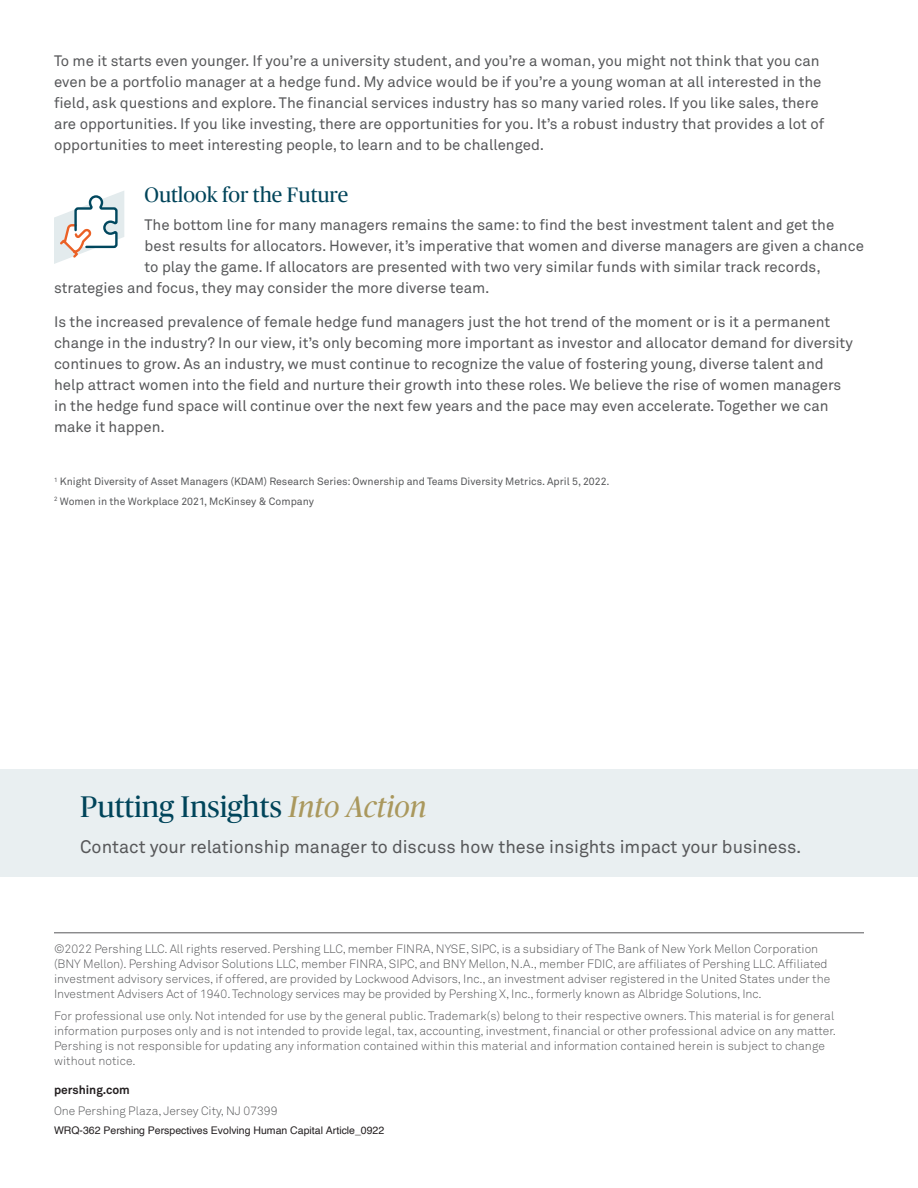
<style>
.page{position:relative;width:918px;height:1188px;background:#fff}
.page>*{position:absolute;margin:0;border:0;box-sizing:border-box;transform-origin:0 0}
.t1{font:30px "Publico Pro";color:#00445a}
.t2{font:21px "Publico Pro";color:#00445a}
.t3{font:18px "Akkurat Pro";color:#57585a}
.t4{font:15px/21px "Akkurat Pro";color:#57585a}
.t5{font:12px/15px "Akkurat Light Pro";color:#57585a}
.t6{font:700 12px "Akkurat Pro";color:#231f20}
.t7{font:10.5px/19.4px "Akkurat Pro";color:#57585a}
.t8{font:10.5px "Helvetica";color:#231f20}
.s1{font-style:italic;color:#aa985d}
</style>
<div class="page">
<svg style="left:54px;top:191px;width:70px;height:73px"></svg>
<div style="left:0;top:770px;width:918px;height:108px;background:#e9eff1"></div>
<hr style="left:54px;top:933px;width:810px;height:1px;background:#57585a">
<p class="t4" style="left:54px;top:50px;width:772px">To me it starts even younger. If you’re a university student, and you’re a woman, you might not think that you can even be a portfolio manager at a hedge fund. My advice would be if you’re a young woman at all interested in the field, ask questions and explore. The financial services industry has so many varied roles. If you like sales, there are opportunities. If you like investing, there are opportunities for you. It’s a robust industry that provides a lot of opportunities to meet interesting people, to learn and to be challenged.</p>
<h2 class="t2" style="left:145px;top:180px;width:205px">Outlook for the Future</h2>
<p class="t4" style="left:145px;top:214px;width:691px">The bottom line for many managers remains the same: to find the best investment talent and get the</p>
<p class="t4" style="left:145px;top:235px;width:721px">best results for allocators. However, it’s imperative that women and diverse managers are given a chance</p>
<p class="t4" style="left:145px;top:256px;width:678px">to play the game. If allocators are presented with two very similar funds with similar track records,</p>
<p class="t4" style="left:54px;top:277px;width:437px">strategies and focus, they may consider the more diverse team.</p>
<p class="t4" style="left:54px;top:312px;width:800px">Is the increased prevalence of female hedge fund managers just the hot trend of the moment or is it a permanent change in the industry? In our view, it’s only becoming more important as investor and allocator demand for diversity continues to grow. As an industry, we must continue to recognize the value of fostering young, diverse talent and help attract women into the field and nurture their growth into these roles. We believe the rise of women managers in the hedge fund space will continue over the next few years and the pace may even accelerate. Together we can make it happen.</p>
<p class="t7" style="left:54px;top:472px;width:557px"><sup>1</sup> Knight Diversity of Asset Managers (KDAM) Research Series: Ownership and Teams Diversity Metrics. April 5, 2022.<br><sup>2</sup> Women in the Workplace 2021, McKinsey &amp; Company</p>
<h1 class="t1" style="left:80px;top:786px;width:348px">Putting Insights <span class="s1">Into Action</span></h1>
<p class="t3" style="left:80px;top:837px;width:723px">Contact your relationship manager to discuss how these insights impact your business.</p>
<p class="t5" style="left:54px;top:942px;width:778px">©2022 Pershing LLC. All rights reserved. Pershing LLC, member FINRA, NYSE, SIPC, is a subsidiary of The Bank of New York Mellon Corporation (BNY Mellon). Pershing Advisor Solutions LLC, member FINRA, SIPC, and BNY Mellon, N.A., member FDIC, are affiliates of Pershing LLC. Affiliated investment advisory services, if offered, are provided by Lockwood Advisors, Inc., an investment adviser registered in the United States under the Investment Advisers Act of 1940. Technology services may be provided by Pershing X, Inc., formerly known as Albridge Solutions, Inc.</p>
<p class="t5" style="left:54px;top:1009px;width:784px">For professional use only. Not intended for use by the general public. Trademark(s) belong to their respective owners. This material is for general information purposes only and is not intended to provide legal, tax, accounting, investment, financial or other professional advice on any matter.<br>Pershing is not responsible for updating any information contained within this material and information contained herein is subject to change without notice.</p>
<p class="t6" style="left:54px;top:1082px;width:77px">pershing.com</p>
<p class="t5" style="left:54px;top:1104px;width:225px">One Pershing Plaza, Jersey City, NJ 07399</p>
<p class="t8" style="left:54px;top:1122px;width:332px">WRQ-362 Pershing Perspectives Evolving Human Capital Article_0922</p>
</div>
